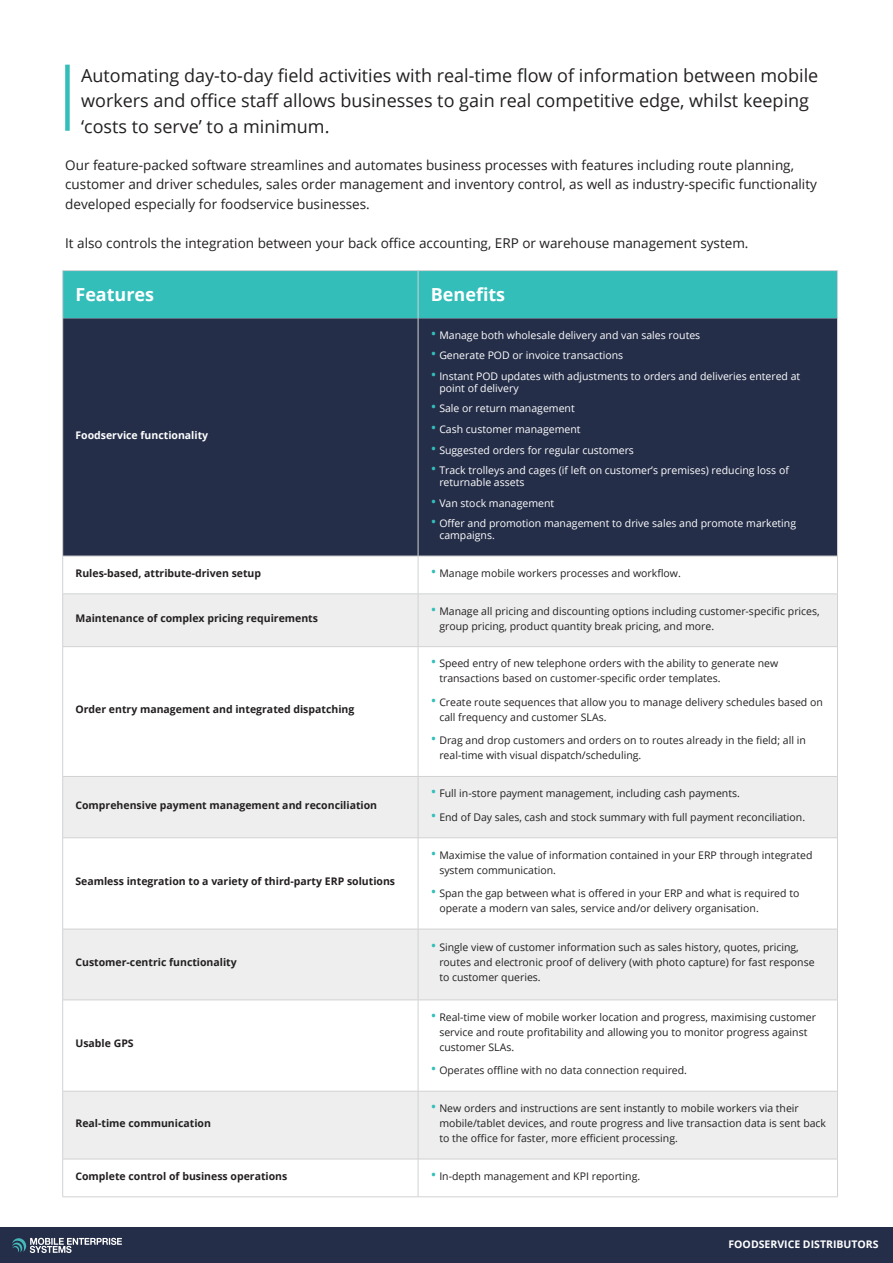
<style>
.page{position:relative;width:893px;height:1263px;background:#fff}
.page>*{position:absolute;margin:0;border:0;box-sizing:border-box;transform-origin:0 0}
.Leader_paragrpah{font:18px/25.5px "Open Sans";color:#231f20}
.t1{font:700 18px "Open Sans";color:#fff}
.t2{font:13.5px/19.5px "Open Sans";color:#231f20}
.t3{font:10.5px/15px "Open Sans";color:#231f20}
.t4{font:10.5px/12px "Open Sans";color:#fff}
.Cell_text{font:700 10.5px "Open Sans";color:#231f20}
.Cell_text-2{font:700 10.5px "Open Sans";color:#fff}
.s1{font-size:15px;color:#33beba}
</style>
<div class="page">
<div style="left:0;top:1228px;width:893px;height:35px;background:#252e49"></div>
<svg style="left:12px;top:1238px;width:110px;height:15px"></svg>
<div style="left:63px;top:271px;width:774px;height:47px;background:#33beba"></div>
<div style="left:63px;top:318px;width:774px;height:238px;background:#252e49"></div>
<svg style="left:63px;top:595px;width:774px;height:564px"></svg>
<hr style="left:62px;top:594px;width:1px;height:52px;background:#d1d2d4">
<hr style="left:418px;top:594px;width:1px;height:52px;background:#d1d2d4">
<hr style="left:837px;top:594px;width:1px;height:52px;background:#d1d2d4">
<hr style="left:63px;top:646px;width:355px;height:1px;background:#d1d2d4">
<hr style="left:62px;top:647px;width:1px;height:129px;background:#d1d2d4">
<hr style="left:418px;top:646px;width:420px;height:1px;background:#d1d2d4">
<hr style="left:418px;top:647px;width:1px;height:129px;background:#d1d2d4">
<hr style="left:837px;top:647px;width:1px;height:129px;background:#d1d2d4">
<hr style="left:837px;top:929px;width:1px;height:71px;background:#d1d2d4">
<hr style="left:837px;top:1091px;width:1px;height:68px;background:#d1d2d4">
<hr style="left:62px;top:1159px;width:1px;height:37px;background:#d1d2d4">
<hr style="left:418px;top:1159px;width:420px;height:1px;background:#d1d2d4">
<hr style="left:418px;top:1159px;width:1px;height:37px;background:#d1d2d4">
<hr style="left:837px;top:1159px;width:1px;height:37px;background:#d1d2d4">
<hr style="left:62px;top:556px;width:1px;height:38px;background:#d1d2d4">
<hr style="left:63px;top:594px;width:355px;height:1px;background:#d1d2d4">
<hr style="left:418px;top:776px;width:420px;height:1px;background:#d1d2d4">
<hr style="left:837px;top:777px;width:1px;height:60px;background:#d1d2d4">
<hr style="left:418px;top:837px;width:420px;height:1px;background:#d1d2d4">
<hr style="left:837px;top:838px;width:1px;height:91px;background:#d1d2d4">
<hr style="left:418px;top:929px;width:420px;height:1px;background:#d1d2d4">
<hr style="left:418px;top:1000px;width:420px;height:1px;background:#d1d2d4">
<hr style="left:837px;top:1000px;width:1px;height:91px;background:#d1d2d4">
<hr style="left:418px;top:1091px;width:420px;height:1px;background:#d1d2d4">
<hr style="left:418px;top:556px;width:1px;height:38px;background:#d1d2d4">
<hr style="left:837px;top:556px;width:1px;height:38px;background:#d1d2d4">
<hr style="left:418px;top:594px;width:420px;height:1px;background:#d1d2d4">
<hr style="left:418px;top:1196px;width:420px;height:1px;background:#d1d2d4">
<hr style="left:62px;top:318px;width:1px;height:238px;background:#d1d2d4">
<hr style="left:63px;top:556px;width:355px;height:1px;background:#d1d2d4">
<hr style="left:63px;top:1196px;width:355px;height:1px;background:#d1d2d4">
<hr style="left:62px;top:838px;width:1px;height:91px;background:#d1d2d4">
<hr style="left:418px;top:838px;width:1px;height:91px;background:#d1d2d4">
<hr style="left:62px;top:1000px;width:1px;height:91px;background:#d1d2d4">
<hr style="left:418px;top:1000px;width:1px;height:91px;background:#d1d2d4">
<hr style="left:63px;top:776px;width:355px;height:1px;background:#d1d2d4">
<hr style="left:62px;top:777px;width:1px;height:60px;background:#d1d2d4">
<hr style="left:418px;top:777px;width:1px;height:60px;background:#d1d2d4">
<hr style="left:63px;top:837px;width:355px;height:1px;background:#d1d2d4">
<hr style="left:63px;top:929px;width:355px;height:1px;background:#d1d2d4">
<hr style="left:62px;top:929px;width:1px;height:71px;background:#d1d2d4">
<hr style="left:418px;top:929px;width:1px;height:71px;background:#d1d2d4">
<hr style="left:63px;top:1000px;width:355px;height:1px;background:#d1d2d4">
<hr style="left:63px;top:1091px;width:355px;height:1px;background:#d1d2d4">
<hr style="left:62px;top:1091px;width:1px;height:68px;background:#d1d2d4">
<hr style="left:418px;top:1091px;width:1px;height:68px;background:#d1d2d4">
<hr style="left:63px;top:1159px;width:355px;height:1px;background:#d1d2d4">
<hr style="left:63px;top:270px;width:355px;height:1px;background:#d1d2d4">
<hr style="left:62px;top:271px;width:1px;height:47px;background:#d1d2d4">
<hr style="left:418px;top:270px;width:420px;height:1px;background:#d1d2d4">
<hr style="left:418px;top:271px;width:1px;height:47px;background:#d1d2d4">
<hr style="left:837px;top:271px;width:1px;height:47px;background:#d1d2d4">
<hr style="left:418px;top:318px;width:1px;height:238px;background:#d1d2d4">
<hr style="left:837px;top:318px;width:1px;height:238px;background:#d1d2d4">
<hr style="left:418px;top:556px;width:420px;height:1px;background:#d1d2d4">
<div style="left:65px;top:65px;width:5px;height:66px;background:#33beba"></div>
<p class="Leader_paragrpah" style="left:81px;top:62px;width:739px">Automating day-to-day field activities with real-time flow of information between mobile workers and office staff allows businesses to gain real competitive edge, whilst keeping ‘costs to serve’ to a minimum.</p>
<p class="t2" style="left:65px;top:155px;width:753px">Our feature-packed software streamlines and automates business processes with features including route planning, customer and driver schedules, sales order management and inventory control, as well as industry-specific functionality developed especially for foodservice businesses.</p>
<p class="t2" style="left:65px;top:233px;width:685px">It also controls the integration between your back office accounting, ERP or warehouse management system.</p>
<p class="t1" style="left:75px;top:282px;width:80px">Features</p>
<p class="t1" style="left:431px;top:282px;width:76px">Benefits</p>
<p class="Cell_text-2" style="left:75px;top:428px;width:134px">Foodservice functionality</p>
<p class="t4" style="left:431px;top:329px;width:271px"><span class="s1">•</span> Manage both wholesale delivery and van sales routes</p>
<p class="t4" style="left:431px;top:349px;width:194px"><span class="s1">•</span> Generate POD or invoice transactions</p>
<p class="t4" style="left:439px;top:370px;width:362px;text-indent:-9px"><span class="s1">•</span> Instant POD updates with adjustments to orders and deliveries entered at point of delivery</p>
<p class="t4" style="left:431px;top:402px;width:145px"><span class="s1">•</span> Sale or return management</p>
<p class="t4" style="left:431px;top:423px;width:151px"><span class="s1">•</span> Cash customer management</p>
<p class="t4" style="left:431px;top:443px;width:205px"><span class="s1">•</span> Suggested orders for regular customers</p>
<p class="t4" style="left:439px;top:464px;width:351px;text-indent:-9px"><span class="s1">•</span> Track trolleys and cages (if left on customer’s premises) reducing loss of returnable assets</p>
<p class="t4" style="left:431px;top:496px;width:125px"><span class="s1">•</span> Van stock management</p>
<p class="t4" style="left:439px;top:517px;width:358px;text-indent:-9px"><span class="s1">•</span> Offer and promotion management to drive sales and promote marketing campaigns.</p>
<p class="Cell_text" style="left:75px;top:566px;width:187px">Rules-based, attribute-driven setup</p>
<p class="t3" style="left:431px;top:565px;width:252px"><span class="s1">•</span> Manage mobile workers processes and workflow.</p>
<p class="Cell_text" style="left:75px;top:611px;width:244px">Maintenance of complex pricing requirements</p>
<p class="t3" style="left:439px;top:603px;width:382px;text-indent:-9px"><span class="s1">•</span> Manage all pricing and discounting options including customer-specific prices, group pricing, product quantity break pricing, and more.</p>
<p class="Cell_text" style="left:75px;top:702px;width:280px">Order entry management and integrated dispatching</p>
<p class="Cell_text" style="left:75px;top:798px;width:303px">Comprehensive payment management and reconciliation</p>
<p class="Cell_text" style="left:75px;top:874px;width:321px">Seamless integration to a variety of third-party ERP solutions</p>
<p class="Cell_text" style="left:75px;top:955px;width:163px">Customer-centric functionality</p>
<p class="Cell_text" style="left:75px;top:1036px;width:60px">Usable GPS</p>
<p class="Cell_text" style="left:75px;top:1116px;width:137px">Real-time communication</p>
<p class="t3" style="left:439px;top:656px;width:340px;text-indent:-9px"><span class="s1">•</span> Speed entry of new telephone orders with the ability to generate new transactions based on customer-specific order templates.</p>
<p class="t3" style="left:439px;top:694px;width:385px;text-indent:-9px"><span class="s1">•</span> Create route sequences that allow you to manage delivery schedules based on call frequency and customer SLAs.</p>
<p class="t3" style="left:439px;top:733px;width:368px;text-indent:-9px"><span class="s1">•</span> Drag and drop customers and orders on to routes already in the field; all in real-time with visual dispatch/scheduling.</p>
<p class="t3" style="left:431px;top:786px;width:311px"><span class="s1">•</span> Full in-store payment management, including cash payments.</p>
<p class="t3" style="left:431px;top:809px;width:376px"><span class="s1">•</span> End of Day sales, cash and stock summary with full payment reconciliation.</p>
<p class="t3" style="left:439px;top:847px;width:375px;text-indent:-9px"><span class="s1">•</span> Maximise the value of information contained in your ERP through integrated system communication.</p>
<p class="t3" style="left:439px;top:885px;width:362px;text-indent:-9px"><span class="s1">•</span> Span the gap between what is offered in your ERP and what is required to operate a modern van sales, service and/or delivery organisation.</p>
<p class="t3" style="left:439px;top:940px;width:377px;text-indent:-9px"><span class="s1">•</span> Single view of customer information such as sales history, quotes, pricing, routes and electronic proof of delivery (with photo capture) for fast response to customer queries.</p>
<p class="t3" style="left:439px;top:1009px;width:378px;text-indent:-9px"><span class="s1">•</span> Real-time view of mobile worker location and progress, maximising customer service and route profitability and allowing you to monitor progress against customer SLAs.</p>
<p class="t3" style="left:431px;top:1062px;width:258px"><span class="s1">•</span> Operates offline with no data connection required.</p>
<p class="t3" style="left:439px;top:1100px;width:388px;text-indent:-9px"><span class="s1">•</span> New orders and instructions are sent instantly to mobile workers via their mobile/tablet devices, and route progress and live transaction data is sent back to the office for faster, more efficient processing.</p>
<p class="Cell_text" style="left:75px;top:1168px;width:213px">Complete control of business operations</p>
<p class="t3" style="left:431px;top:1168px;width:211px"><span class="s1">•</span> In-depth management and KPI reporting.</p>
<p class="Cell_text-2" style="left:728px;top:1237px;width:152px">FOODSERVICE DISTRIBUTORS</p>
</div>
